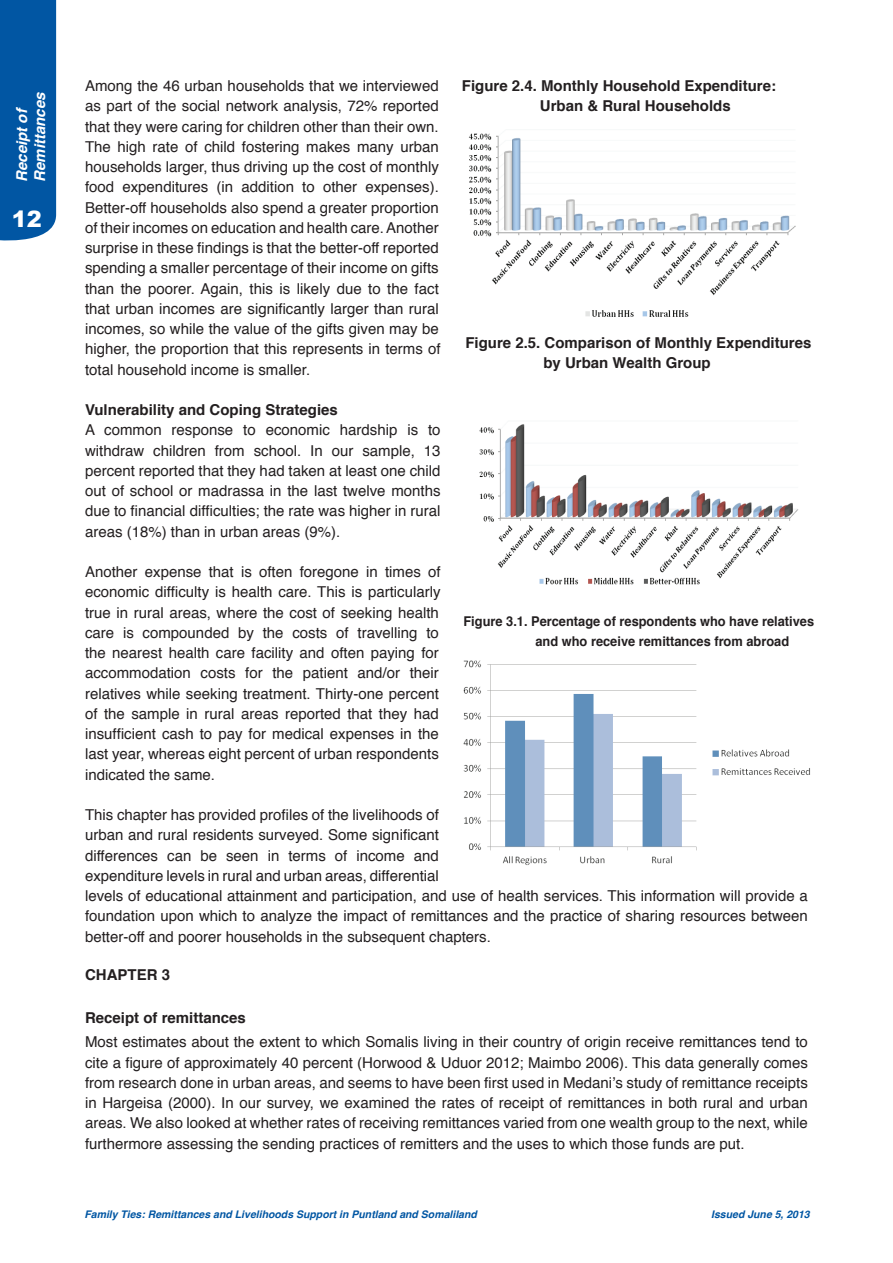
<style>
.page{position:relative;width:893px;height:1263px;background:#fff}
.page>*{position:absolute;margin:0;border:0;box-sizing:border-box;transform-origin:0 0}
.t1{font:900 22.5px "Arial";color:#fff}
.t2{font:15px/20.2px "Helvetica";color:#231f20}
.t3{font:700 15px/20.2px "Helvetica";color:#231f20}
.t4{font:italic 700 15px/18px "Helvetica";color:#fff}
.t5{font:700 13.5px/20.2px "Helvetica";color:#231f20;scale:.95 1}
.t6{font:italic 700 10.5px "Helvetica";color:#0156a3}
</style>
<div class="page">
<div style="left:0;top:0;width:56px;height:241px;background:#0156a3"></div>
<img style="left:479px;top:424px;width:320px;height:161px">
<img style="left:463px;top:660px;width:347px;height:205px">
<img style="left:469px;top:133px;width:327px;height:184px">
<p class="t4" style="left:13px;top:182px;width:91px;rotate:-90deg">Receipt of<br>Remittances</p>
<h1 class="t1" style="left:12px;top:203px;width:32px">12</h1>
<p class="t3" style="left:540px;top:76px;width:238px;text-indent:-78px">Figure 2.4. Monthly Household Expenditure:<br>Urban &amp; Rural Households</p>
<p class="t2" style="left:85px;top:76px;width:357px">Among the 46 urban households that we interviewed as part of the social network analysis, 72% reported that they were caring for children other than their own.<br>The high rate of child fostering makes many urban households larger, thus driving up the cost of monthly food expenditures (in addition to other expenses).<br>Better-off households also spend a greater proportion of their incomes on education and health care. Another surprise in these findings is that the better-off reported spending a smaller percentage of their income on gifts than the poorer. Again, this is likely due to the fact that urban incomes are significantly larger than rural incomes, so while the value of the gifts given may be higher, the proportion that this represents in terms of total household income is smaller.</p>
<p class="t3" style="left:85px;top:400px;width:254px">Vulnerability and Coping Strategies</p>
<p class="t2" style="left:85px;top:420px;width:357px;text-align:justify">A common response to economic hardship is to withdraw children from school. In our sample, 13 percent reported that they had taken at least one child out of school or madrassa in the last twelve months due to financial difficulties; the rate was higher in rural areas (18%) than in urban areas (9%).</p>
<p class="t2" style="left:85px;top:562px;width:357px">Another expense that is often foregone in times of economic difficulty is health care. This is particularly true in rural areas, where the cost of seeking health care is compounded by the costs of travelling to the nearest health care facility and often paying for accommodation costs for the patient and/or their relatives while seeking treatment. Thirty-one percent of the sample in rural areas reported that they had insufficient cash to pay for medical expenses in the last year, whereas eight percent of urban respondents indicated the same.</p>
<p class="t2" style="left:85px;top:805px;width:724px">This chapter has provided profiles of the livelihoods of<br>urban and rural residents surveyed. Some significant<br>differences can be seen in terms of income and<br>expenditure levels in rural and urban areas, differential<br>levels of educational attainment and participation, and use of health services. This information will provide a foundation upon which to analyze the impact of remittances and the practice of sharing resources between better-off and poorer households in the subsequent chapters.</p>
<p class="t3" style="left:85px;top:965px;width:87px">CHAPTER 3</p>
<p class="t3" style="left:85px;top:1007px;width:162px">Receipt of remittances</p>
<p class="t2" style="left:85px;top:1032px;width:724px;text-align:justify">Most estimates about the extent to which Somalis living in their country of origin receive remittances tend to cite a figure of approximately 40 percent (Horwood &amp; Uduor 2012; Maimbo 2006). This data generally comes from research done in urban areas, and seems to have been first used in Medani’s study of remittance receipts in Hargeisa (2000). In our survey, we examined the rates of receipt of remittances in both rural and urban areas. We also looked at whether rates of receiving remittances varied from one wealth group to the next, while furthermore assessing the sending practices of remitters and the uses to which those funds are put.</p>
<p class="t3" style="left:543px;top:332px;width:269px;text-indent:-78px">Figure 2.5. Comparison of Monthly Expenditures by Urban Wealth Group</p>
<p class="t5" style="left:535px;top:611px;width:295px;text-indent:-72px">Figure 3.1. Percentage of respondents who have relatives and who receive remittances from abroad</p>
<p class="t6" style="left:84px;top:1205px;width:394px">Family Ties: Remittances and Livelihoods Support in Puntland and Somaliland</p>
<p class="t6" style="left:711px;top:1205px;width:100px">Issued June 5, 2013</p>
</div>
